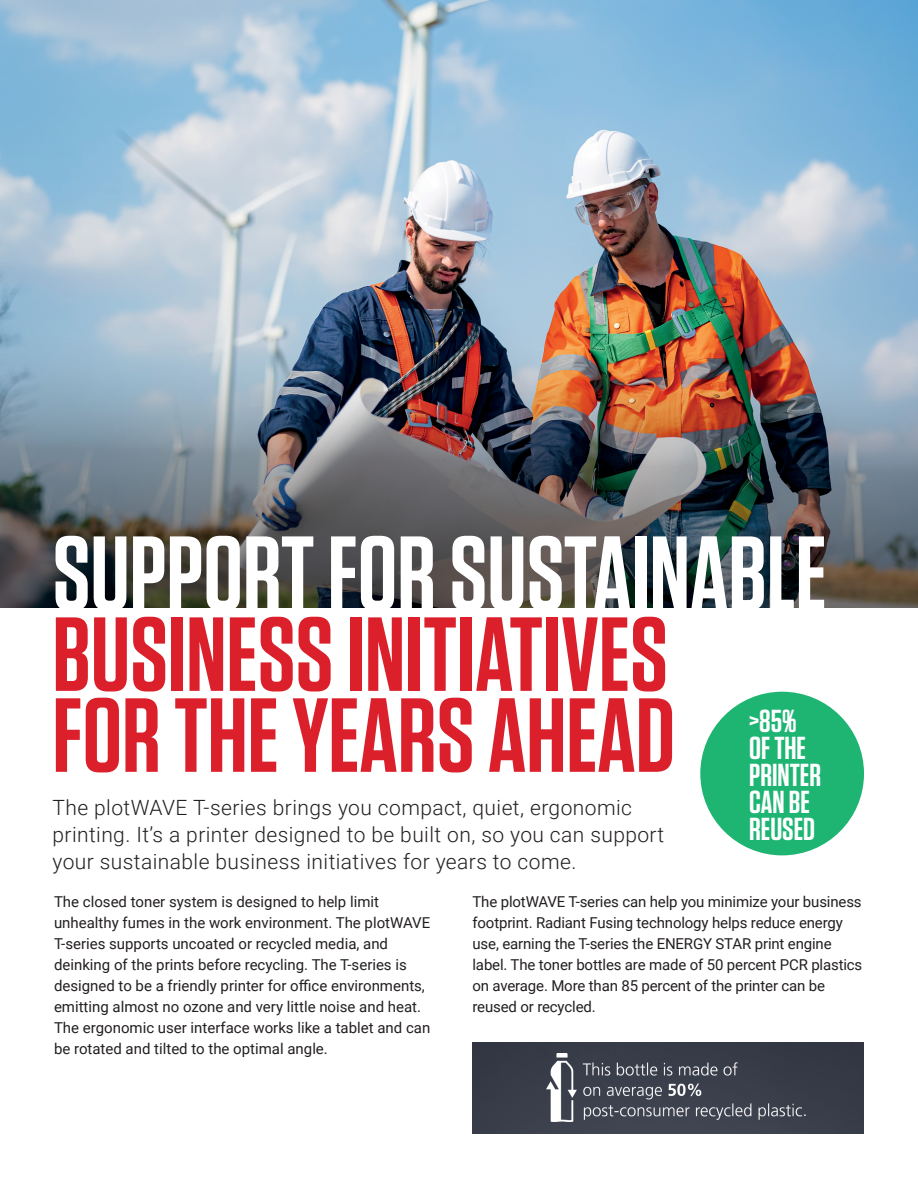
<style>
.page{position:relative;width:918px;height:1188px;background:#fff}
.page>*{position:absolute;margin:0;border:0;box-sizing:border-box;transform-origin:0 0}
.Headline_on_pg_6{font:600 105px/81px "Tungsten";color:#db202c}
.Page_5_Callout_in_the_circle{font:600 31.8px/27px "Tungsten";color:#fff}
.Stand_Out_Copy{font:300 21px/27px "Roboto";letter-spacing:.02em;color:#231f20}
.Body_Copy{font:15px/21px "Roboto";color:#231f20}
.t1{font:15px "Roboto";color:#fff}
.s1{color:#fff}
</style>
<div class="page">
<img style="left:472px;top:1043px;width:392px;height:91px">
<img style="left:0;top:0;width:918px;height:608px">
<div style="left:700px;top:692px;width:164px;height:163px;background:#1eb573;border-radius:50%"></div>
<img style="left:546px;top:1053px;width:256px;height:69px">
<h1 class="Headline_on_pg_6" style="left:52px;top:535px;width:776px"><span class="s1">SUPPORT FORSUSTAINABLE<br></span>BUSINESS INITIATIVES<br>FOR THE YEARS AHEAD</h1>
<p class="Stand_Out_Copy" style="left:52px;top:793px;width:613px">The plotWAVE T-series brings you compact, quiet, ergonomic printing. It’s a printer designed to be built on, so you can support your sustainable business initiatives for years to come.</p>
<p class="Body_Copy" style="left:54px;top:891px;width:378px">The closed toner system is designed to help limit unhealthy fumes in the work environment. The plotWAVE T-series supports uncoated or recycled media, and deinking of the prints before recycling. The T-series is designed to be a friendly printer for office environments, emitting almost no ozone and very little noise and heat.<br>The ergonomic user interface works like a tablet and can be rotated and tilted to the optimal angle.</p>
<p class="Body_Copy" style="left:472px;top:891px;width:391px">The plotWAVE T-series can help you minimize your business footprint. Radiant Fusing technology helps reduce energy use, earning the T-series the ENERGY STAR print engine label. The toner bottles are made of 50 percent PCR plastics on average. More than 85 percent of the printer can be reused or recycled.</p>
<p class="Page_5_Callout_in_the_circle" style="left:749px;top:709px;width:73px">&gt;85%<br>OF THE<br>PRINTER<br>CAN BE<br>REUSED</p>
<p class="t1" style="left:803px;top:1100px;width:5px">.</p>
</div>
